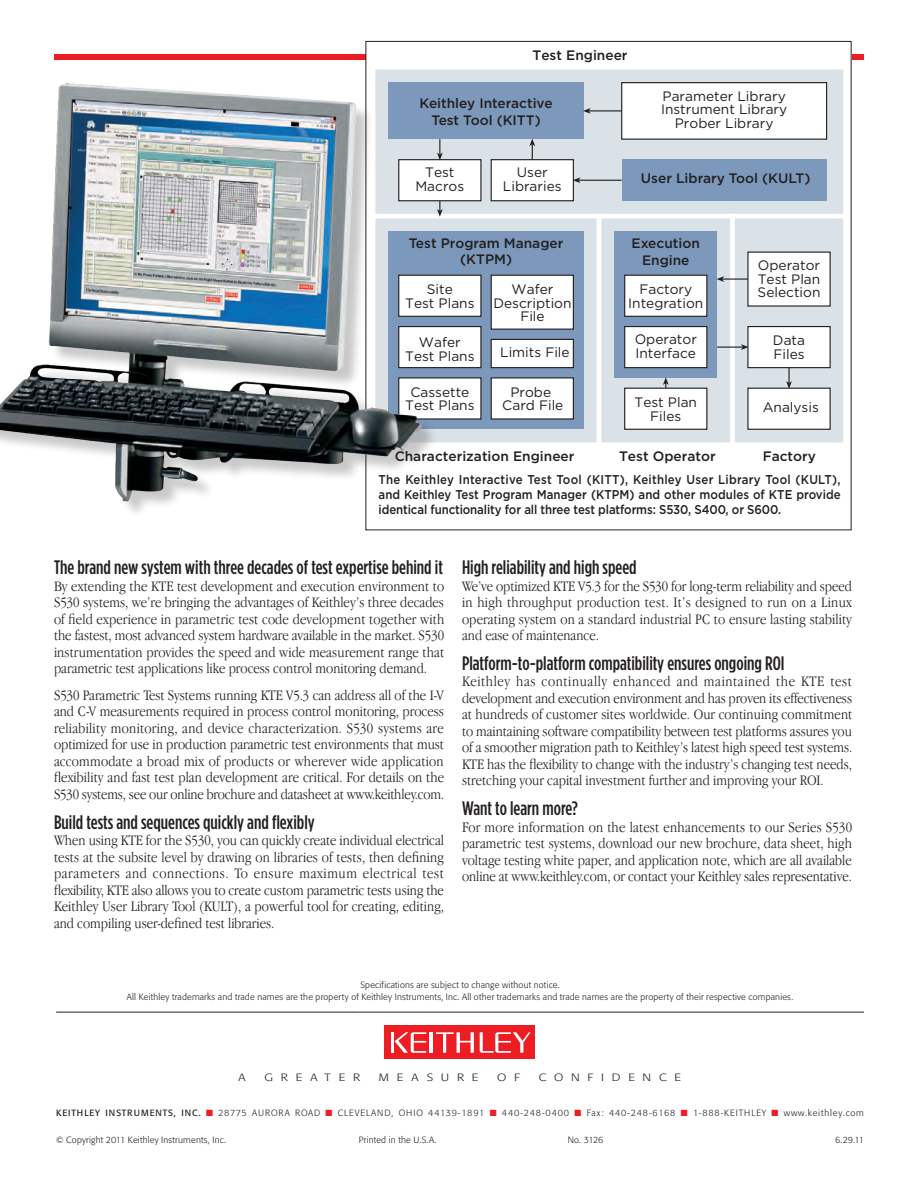
<style>
.page{position:relative;width:918px;height:1188px;background:#fff}
.page>*{position:absolute;margin:0;border:0;box-sizing:border-box;transform-origin:0 0}
.t1{font:500 19.5px "Gotham Condensed";color:#231f20}
.t2{font:300 15px/16.5px "Garamond IT Cby BT";color:#231f20;text-align:justify;scale:.85 1}
.t3{font:13.65px/13.6px "Gotham";color:#231f20;text-align:center}
.t4{font:500 13.65px/16.5px "Gotham";color:#231f20;text-align:center}
.t5{font:500 12.75px/15px "Gotham";letter-spacing:-.01em;color:#231f20;text-align:justify;scale:.9 1}
.t6{font:300 10.5px "Formata";color:#231f20;scale:1.2 1}
.t7{font:300 9px/12px "Formata";letter-spacing:.025em;color:#231f20;text-align:center}
.t8{font:300 9px "Formata";letter-spacing:.1em;color:#231f20}
.t9{font:300 9px "Formata";letter-spacing:.05em;color:#231f20}
.t10{font:300 9px "Formata";letter-spacing:.015em;color:#231f20}
.s1{font-weight:400}
.s2{color:#ee1d23}
</style>
<div class="page">
<div style="left:54px;top:54px;width:810px;height:6px;background:#ee1d23"></div>
<hr style="left:56px;top:1012px;width:303px;height:1px;background:#231f20">
<hr style="left:359px;top:1012px;width:151px;height:1px;background:#231f20">
<hr style="left:510px;top:1012px;width:151px;height:1px;background:#231f20">
<hr style="left:661px;top:1012px;width:203px;height:1px;background:#231f20">
<div style="left:384px;top:1026px;width:151px;height:33px;background:#ee1d23"></div>
<hr style="left:430px;top:1032px;width:3px;height:21px;background:#fff">
<svg style="left:436px;top:1032px;width:38px;height:21px"></svg>
<hr style="left:391px;top:1032px;width:3px;height:21px;background:#fff">
<svg style="left:395px;top:1032px;width:31px;height:21px"></svg>
<svg style="left:480px;top:1032px;width:51px;height:21px"></svg>
<div style="left:366px;top:41px;width:485px;height:489px;background:#fff"></div>
<div style="left:373px;top:67px;width:473px;height:149px;background:#dae2e7"></div>
<div style="left:371px;top:65px;width:477px;height:153px;border:5px solid #fff"></div>
<div style="left:373px;top:216px;width:226px;height:229px;background:#dae2e7"></div>
<div style="left:371px;top:214px;width:230px;height:233px;border:5px solid #fff"></div>
<div style="left:597px;top:214px;width:138px;height:233px;background:#dae2e7;border:5px solid #fff"></div>
<div style="left:733px;top:216px;width:113px;height:229px;background:#dae2e7"></div>
<div style="left:730px;top:214px;width:118px;height:233px;border:5px solid #fff"></div>
<div style="left:389px;top:83px;width:195px;height:56px;background:#7c98bb"></div>
<div style="left:622px;top:160px;width:205px;height:41px;background:#7c98bb"></div>
<div style="left:389px;top:232px;width:195px;height:197px;background:#7c98bb"></div>
<div style="left:614px;top:232px;width:103px;height:146px;background:#7c98bb"></div>
<div style="left:621px;top:82px;width:206px;height:58px;background:#fff;border:1px solid #231f20"></div>
<hr style="left:589px;top:110px;width:33px;height:1px;background:#231f20">
<svg style="left:583px;top:108px;width:8px;height:6px"></svg>
<hr style="left:579px;top:180px;width:43px;height:1px;background:#231f20">
<svg style="left:574px;top:177px;width:6px;height:6px"></svg>
<div style="left:398px;top:275px;width:84px;height:42px;background:#fff;border:1px solid #231f20"></div>
<div style="left:398px;top:326px;width:84px;height:42px;background:#fff;border:1px solid #231f20"></div>
<div style="left:398px;top:377px;width:84px;height:43px;background:#fff;border:1px solid #231f20"></div>
<div style="left:491px;top:275px;width:83px;height:55px;background:#fff;border:1px solid #231f20"></div>
<div style="left:491px;top:339px;width:83px;height:29px;background:#fff;border:1px solid #231f20"></div>
<div style="left:491px;top:377px;width:83px;height:43px;background:#fff;border:1px solid #231f20"></div>
<div style="left:491px;top:159px;width:83px;height:42px;background:#fff;border:1px solid #231f20"></div>
<div style="left:398px;top:159px;width:84px;height:42px;background:#fff;border:1px solid #231f20"></div>
<svg style="left:529px;top:139px;width:6px;height:21px"></svg>
<div style="left:624px;top:275px;width:83px;height:42px;background:#fff;border:1px solid #231f20"></div>
<div style="left:624px;top:326px;width:83px;height:42px;background:#fff;border:1px solid #231f20"></div>
<div style="left:624px;top:388px;width:83px;height:42px;background:#fff;border:1px solid #231f20"></div>
<svg style="left:663px;top:377px;width:6px;height:11px"></svg>
<hr style="left:722px;top:278px;width:26px;height:2px;background:#231f20">
<svg style="left:717px;top:276px;width:7px;height:6px"></svg>
<svg style="left:717px;top:344px;width:30px;height:6px"></svg>
<div style="left:747px;top:388px;width:84px;height:42px;background:#fff;border:1px solid #231f20"></div>
<div style="left:747px;top:252px;width:84px;height:55px;background:#fff"></div>
<div style="left:747px;top:326px;width:84px;height:42px;background:#fff;border:1px solid #231f20"></div>
<svg style="left:786px;top:368px;width:6px;height:21px"></svg>
<img style="left:0;top:63px;width:445px;height:441px">
<p class="t4" style="left:532px;top:47px;width:97px">Test Engineer</p>
<p class="t4" style="left:419px;top:95px;width:135px">Keithley Interactive<br>Test Tool (KITT)</p>
<p class="t3" style="left:661px;top:89px;width:128px">Parameter Library<br>Instrument Library<br>Prober Library</p>
<p class="t3" style="left:415px;top:165px;width:50px">Test<br>Macros</p>
<p class="t3" style="left:503px;top:165px;width:60px">User<br>Libraries</p>
<p class="t4" style="left:641px;top:170px;width:171px">User Library Tool (KULT)</p>
<p class="t4" style="left:409px;top:235px;width:156px">Test Program Manager (KTPM)</p>
<p class="t4" style="left:632px;top:235px;width:70px">Execution<br>Engine</p>
<p class="t3" style="left:405px;top:282px;width:71px">Site<br>Test Plans</p>
<p class="t3" style="left:493px;top:282px;width:80px">Wafer<br>Description<br>File</p>
<p class="t3" style="left:628px;top:282px;width:77px">Factory<br>Integration</p>
<p class="t3" style="left:405px;top:335px;width:71px">Wafer<br>Test Plans</p>
<p class="t3" style="left:405px;top:385px;width:71px">Cassette<br>Test Plans</p>
<p class="t3" style="left:502px;top:385px;width:63px">Probe<br>Card File</p>
<p class="t3" style="left:500px;top:345px;width:71px">Limits File</p>
<p class="t3" style="left:635px;top:332px;width:64px;text-align:left">Operator<br>Interface</p>
<p class="t3" style="left:635px;top:395px;width:64px">Test Plan<br>Files</p>
<p class="t3" style="left:758px;top:258px;width:64px;text-align:justify">Operator Test Plan Selection</p>
<p class="t3" style="left:773px;top:333px;width:34px;text-align:left">Data<br>Files</p>
<p class="t3" style="left:763px;top:400px;width:58px">Analysis</p>
<p class="t4" style="left:395px;top:447px;width:181px">Characterization Engineer</p>
<p class="t4" style="left:619px;top:447px;width:98px">Test Operator</p>
<p class="t4" style="left:763px;top:447px;width:55px">Factory</p>
<p class="t5" style="left:379px;top:472px;width:515px">The Keithley Interactive Test Tool (KITT), Keithley User Library Tool (KULT), and Keithley Test Program Manager (KTPM) and other modules of KTE provide identical functionality for all three test platforms: S530, S400, or S600.</p>
<h1 class="t1" style="left:54px;top:556px;width:390px">The brand new system with three decades of test expertise behind it</h1>
<p class="t2" style="left:54px;top:577px;width:461px">By extending the KTE test development and execution environment to S530 systems, we’re bringing the advantages of Keithley’s three decades of field experience in parametric test code development together with the fastest, most advanced system hardware available in the market. S530 instrumentation provides the speed and wide measurement range that parametric test applications like process control monitoring demand.</p>
<p class="t2" style="left:54px;top:687px;width:461px">S530 Parametric Test Systems running KTE V5.3 can address all of the I-V and C-V measurements required in process control monitoring, process reliability monitoring, and device characterization. S530 systems are optimized for use in production parametric test environments that must accommodate a broad mix of products or wherever wide application flexibility and fast test plan development are critical. For details on the S530 systems, see our online brochure and datasheet at www.keithley.com.</p>
<h1 class="t1" style="left:54px;top:811px;width:262px">Build tests and sequences quickly and flexibly</h1>
<p class="t2" style="left:54px;top:832px;width:461px">When using KTE for the S530, you can quickly create individual electrical tests at the subsite level by drawing on libraries of tests, then defining parameters and connections. To ensure maximum electrical test flexibility, KTE also allows you to create custom parametric tests using the Keithley User Library Tool (KULT), a powerful tool for creating, editing, and compiling user-defined test libraries.</p>
<h1 class="t1" style="left:462px;top:556px;width:176px">High reliability and high speed</h1>
<p class="t2" style="left:462px;top:577px;width:460px">We’ve optimized KTE V5.3 for the S530 for long-term reliability and speed in high throughput production test. It’s designed to run on a Linux operating system on a standard industrial PC to ensure lasting stability and ease of maintenance.</p>
<h1 class="t1" style="left:462px;top:652px;width:324px">Platform-to-platform compatibility ensures ongoing ROI</h1>
<p class="t2" style="left:462px;top:673px;width:461px">Keithley has continually enhanced and maintained the KTE test development and execution environment and has proven its effectiveness at hundreds of customer sites worldwide. Our continuing commitment to maintaining software compatibility between test platforms assures you of a smoother migration path to Keithley’s latest high speed test systems.<br>KTE has the flexibility to change with the industry’s changing test needs, stretching your capital investment further and improving your ROI.</p>
<h1 class="t1" style="left:462px;top:797px;width:117px">Want to learn more?</h1>
<p class="t2" style="left:462px;top:818px;width:461px">For more information on the latest enhancements to our Series S530 parametric test systems, download our new brochure, data sheet, high voltage testing white paper, and application note, which are all available online at www.keithley.com, or contact your Keithley sales representative.</p>
<p class="t7" style="left:127px;top:979px;width:668px">Specifications are subject to change without notice.<br>All Keithley trademarks and trade names are the property of Keithley Instruments, Inc. All other trademarks and trade names are the property of their respective companies.</p>
<p class="t6" style="left:239px;top:1071px;width:7px">A</p>
<p class="t6" style="left:265px;top:1071px;width:13px">GREATER</p>
<p class="t6" style="left:379px;top:1071px;width:13px">MEASURE</p>
<p class="t6" style="left:497px;top:1071px;width:11px">OF</p>
<p class="t6" style="left:539px;top:1071px;width:13px">CONFIDENCE</p>
<p class="t8" style="left:56px;top:1108px;width:681px"><span class="s1">KEITHLEY I NSTRUMENTS, I NC.</span> <span class="s2">■</span> 28775 Aurora Road <span class="s2">■</span> Cleveland, Ohio 44139-1891 <span class="s2">■</span> 440-248-0400 <span class="s2">■</span> Fax: 440-248-6168 <span class="s2">■</span> 1-888-KEITHLE</p>
<p class="t9" style="left:762px;top:1108px;width:104px">Y <span class="s2">■</span> www.keithley.com</p>
<p class="t10" style="left:56px;top:1134px;width:171px">© Copyright 2011 Keithley Instruments, Inc.</p>
<p class="t9" style="left:359px;top:1134px;width:79px">Printed in the U.S.A.</p>
<p class="t9" style="left:568px;top:1134px;width:37px">No. 3126</p>
<p class="t9" style="left:835px;top:1134px;width:30px">6.29.11</p>
</div>
